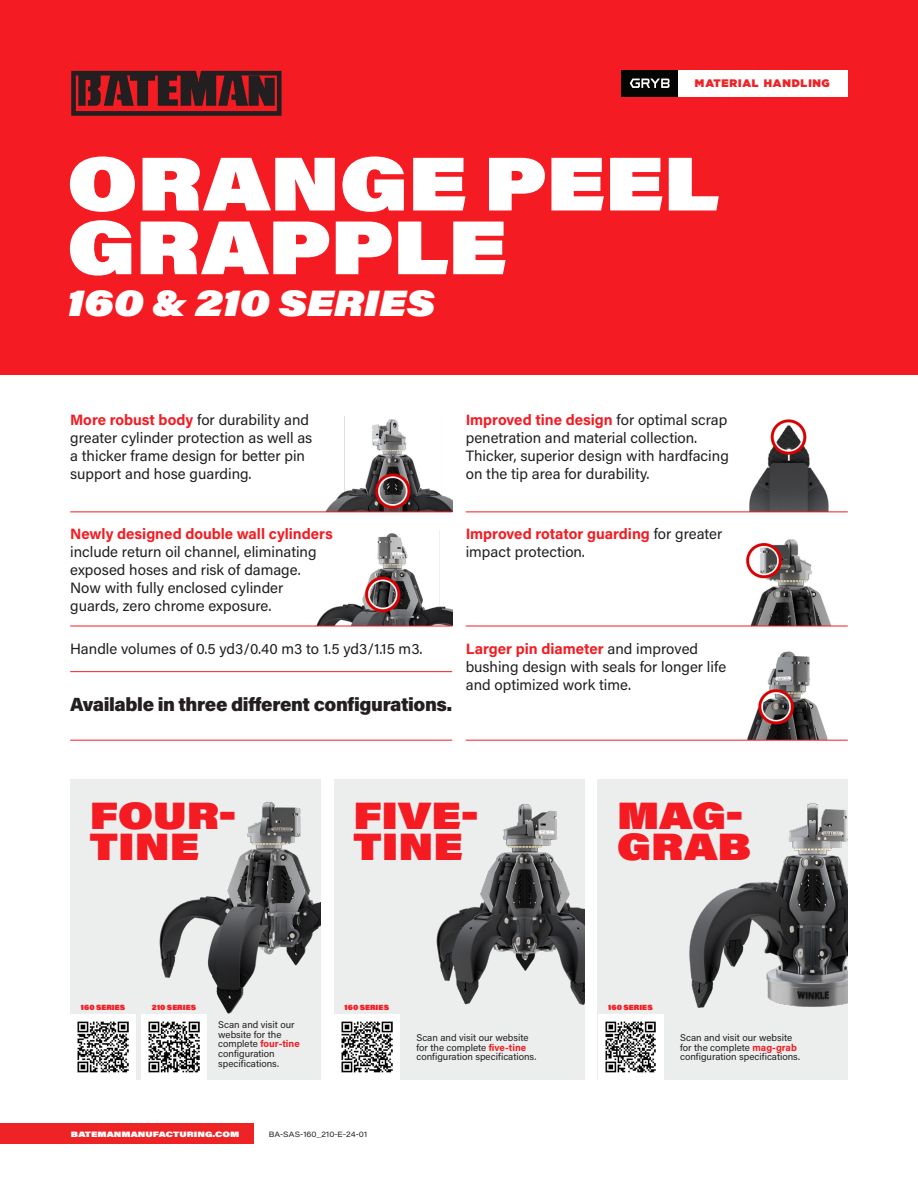
<style>
.page{position:relative;width:918px;height:1188px;background:#fff}
.page>*{position:absolute;margin:0;border:0;box-sizing:border-box;transform-origin:0 0}
.t1{font:900 74.85px/63.8px "Acumin Pro Wide";color:#fff}
.t2{font:900 37.35px/31.8px "Acumin Pro Wide";color:#f41c22}
.t3{font:36px "Acumin Variable Concept";color:#fff}
.bullets{font:900 19.05px "Acumin Pro";letter-spacing:-.02em;color:#231f20}
.bullets-2{font:15px/18px "Acumin Pro";color:#231f20}
.t4{font:900 10.95px "Gotham";letter-spacing:.07em;color:#ee2325}
.bullets-3{font:9.75px/9.8px "Acumin Pro";color:#231f20}
.t5{font:900 7.65px "Acumin Pro Wide";color:#fff;scale:1.07 1}
.t6{font:900 7.5px "Acumin Pro";color:#f41c22}
.t7{font:7.5px "Acumin Pro Wide";letter-spacing:.01em;color:#231f20}
.s1{font-weight:700;color:#f41c22}
</style>
<div class="page">
<div style="left:0;top:0;width:918px;height:375px;background:#f41c22"></div>
<div style="left:621px;top:70px;width:57px;height:26px;background:#050504"></div>
<svg style="left:630px;top:79px;width:40px;height:9px"></svg>
<div style="left:678px;top:70px;width:170px;height:26px;background:#fff"></div>
<svg style="left:71px;top:71px;width:211px;height:45px"></svg>
<div style="left:0;top:1123px;width:254px;height:21px;background:#ee2325"></div>
<img style="left:741px;top:419px;width:95px;height:93px">
<img style="left:319px;top:416px;width:133px;height:96px">
<img style="left:741px;top:539px;width:95px;height:87px">
<img style="left:315px;top:531px;width:137px;height:95px">
<img style="left:741px;top:651px;width:95px;height:89px">
<hr style="left:466px;top:512px;width:382px;height:1px;background:#f41c22">
<hr style="left:70px;top:512px;width:382px;height:1px;background:#f41c22">
<hr style="left:466px;top:626px;width:382px;height:1px;background:#f41c22">
<hr style="left:70px;top:626px;width:382px;height:1px;background:#f41c22">
<hr style="left:466px;top:740px;width:382px;height:1px;background:#f41c22">
<hr style="left:70px;top:740px;width:382px;height:1px;background:#f41c22">
<hr style="left:70px;top:671px;width:382px;height:1px;background:#f41c22">
<div style="left:70px;top:779px;width:250px;height:301px;background:#eceded"></div>
<img style="left:159px;top:802px;width:161px;height:212px">
<div style="left:70px;top:1014px;width:66px;height:66px;background:#fff"></div>
<img style="left:78px;top:1022px;width:50px;height:50px">
<div style="left:141px;top:1014px;width:66px;height:66px;background:#fff"></div>
<img style="left:149px;top:1022px;width:50px;height:50px">
<div style="left:334px;top:779px;width:250px;height:301px;background:#eceded"></div>
<div style="left:598px;top:779px;width:250px;height:301px;background:#eceded"></div>
<img style="left:663px;top:803px;width:185px;height:219px">
<img style="left:436px;top:804px;width:148px;height:201px">
<div style="left:334px;top:1014px;width:66px;height:66px;background:#fff"></div>
<img style="left:342px;top:1022px;width:50px;height:50px">
<div style="left:598px;top:1014px;width:65px;height:66px;background:#fff"></div>
<img style="left:605px;top:1022px;width:51px;height:50px">
<p class="t4" style="left:695px;top:75px;width:136px">MATERIAL HANDLING</p>
<p class="t1" style="left:67px;top:148px;width:653px">ORANGE PEEL<br>GRAPPLE</p>
<p class="t3" style="left:67px;top:279px;width:369px">160 &amp; 210 SERIES</p>
<p class="bullets-2" style="left:70px;top:410px;width:244px"><span class="s1">More robust body</span> for durability and greater cylinder protection as well as a thicker frame design for better pin support and hose guarding.</p>
<p class="bullets-2" style="left:466px;top:410px;width:265px"><span class="s1">Improved tine design</span> for optimal scrap penetration and material collection.<br>Thicker, superior design with hardfacing on the tip area for durability.</p>
<p class="bullets-2" style="left:70px;top:525px;width:264px"><span class="s1">Newly designed double wall cylinders </span>include return oil channel, eliminating exposed hoses and risk of damage.<br>Now with fully enclosed cylinder guards, zero chrome exposure.</p>
<p class="bullets-2" style="left:70px;top:639px;width:354px">Handle volumes of 0.5 yd3/0.40 m3 to 1.5 yd3/1.15 m3.</p>
<p class="bullets" style="left:70px;top:690px;width:384px">Available in three different configurations.</p>
<p class="bullets-2" style="left:466px;top:525px;width:258px"><span class="s1">Improved rotator guarding</span> for greater impact protection.</p>
<p class="bullets-2" style="left:466px;top:639px;width:262px"><span class="s1">Larger pin diameter</span> and improved bushing design with seals for longer life and optimized work time.</p>
<p class="t2" style="left:90px;top:797px;width:148px">FOUR-<br>TINE</p>
<p class="t2" style="left:353px;top:797px;width:126px">FIVE-<br>TINE</p>
<p class="t2" style="left:617px;top:797px;width:135px">MAG-<br>GRAB</p>
<p class="t6" style="left:81px;top:1002px;width:46px">160 SERIES</p>
<p class="t6" style="left:152px;top:1002px;width:46px">210 SERIES</p>
<p class="bullets-3" style="left:218px;top:1019px;width:83px">Scan and visit our website for the complete <span class="s1">four-tine </span>configuration specifications.</p>
<p class="t6" style="left:345px;top:1002px;width:46px">160 SERIES</p>
<p class="t6" style="left:608px;top:1002px;width:46px">160 SERIES</p>
<p class="bullets-3" style="left:416px;top:1032px;width:121px">Scan and visit our website for the complete <span class="s1">five-tine </span>configuration specifications.</p>
<p class="bullets-3" style="left:680px;top:1032px;width:121px">Scan and visit our website for the complete <span class="s1">mag-grab </span>configuration specifications.</p>
<p class="t5" style="left:71px;top:1128px;width:159px">BATEMANMANUFACTURING.COM</p>
<p class="t7" style="left:269px;top:1129px;width:100px">BA-SAS-160_210-E-24-01</p>
</div>
